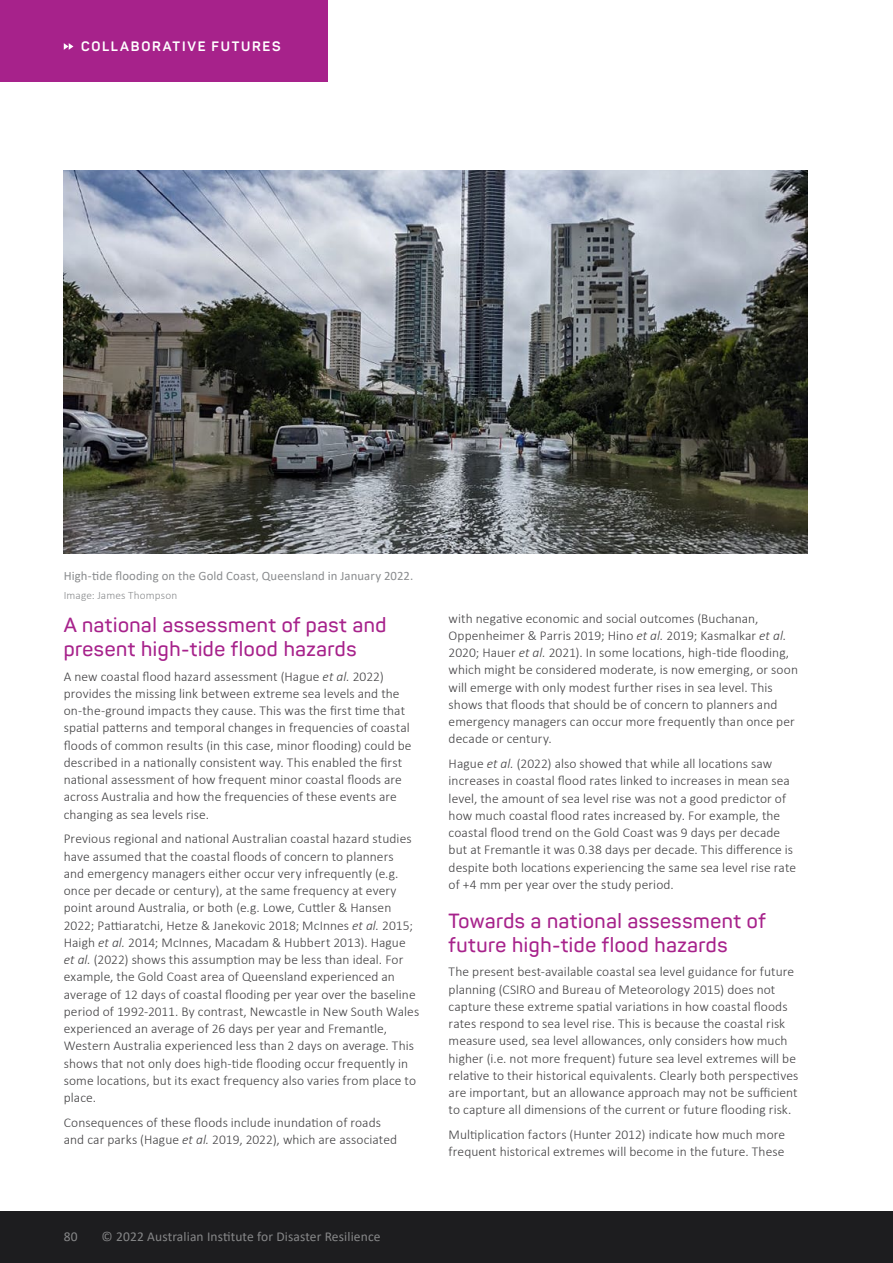
<style>
.page{position:relative;width:893px;height:1263px;background:#fff}
.page>*{position:absolute;margin:0;border:0;box-sizing:border-box;transform-origin:0 0}
.t1{font:600 20.25px/24px "Panton";letter-spacing:.03em;color:#a7228b}
.t2{font:300 13.5px/17.2px "Calibri";letter-spacing:.005em;color:#414042}
.t3{font:13.5px "Calibri";letter-spacing:.01em;color:#868788}
.t4{font:700 13.5px "Panton";letter-spacing:.13em;color:#fff}
.t5{font:12.75px "Calibri";letter-spacing:.01em;color:#8a8c8e}
.t6{font:300 11.25px "Calibri";letter-spacing:.015em;color:#8a8c8e}
.s1{font-style:italic}
</style>
<div class="page">
<div style="left:0;top:1212px;width:893px;height:51px;background:#1d1d1f"></div>
<img style="left:64px;top:170px;width:744px;height:384px">
<div style="left:0;top:0;width:327px;height:81px;background:#a7228b"></div>
<svg style="left:64px;top:43px;width:9px;height:7px"></svg>
<p class="t4" style="left:81px;top:38px;width:201px">COLLABORATIVE FUTURES</p>
<p class="t5" style="left:64px;top:567px;width:351px">High-tide flooding on the Gold Coast, Queensland in January 2022.</p>
<p class="t6" style="left:64px;top:588px;width:115px">Image: James Thompson</p>
<h1 class="t1" style="left:64px;top:613px;width:324px">A national assessment of past and present high-tide flood hazards</h1>
<p class="t2" style="left:64px;top:667px;width:349px">A new coastal flood hazard assessment (Hague <span class="s1">et al.</span> 2022) provides the missing link between extreme sea levels and the on-the-ground impacts they cause. This was the first time that spatial patterns and temporal changes in frequencies of coastal floods of common results (in this case, minor flooding) could be described in a nationally consistent way. This enabled the first national assessment of how frequent minor coastal floods are across Australia and how the frequencies of these events are changing as sea levels rise.</p>
<p class="t2" style="left:64px;top:830px;width:357px">Previous regional and national Australian coastal hazard studies have assumed that the coastal floods of concern to planners<br>and emergency managers either occur very infrequently (e.g. once per decade or century), at the same frequency at every point around Australia, or both (e.g. Lowe, Cuttler &amp; Hansen 2022; Pattiaratchi, Hetze &amp; Janekovic 2018; McInnes <span class="s1">et al.</span> 2015; Haigh <span class="s1">et al.</span> 2014; McInnes, Macadam &amp; Hubbert 2013). Hague <span class="s1">et al.</span> (2022) shows this assumption may be less than ideal. For example, the Gold Coast area of Queensland experienced an average of 12 days of coastal flooding per year over the baseline period of 1992-2011. By contrast, Newcastle in New South Wales experienced an average of 26 days per year and Fremantle, Western Australia experienced less than 2 days on average. This shows that not only does high-tide flooding occur frequently in some locations, but its exact frequency also varies from place to place.</p>
<p class="t2" style="left:64px;top:1114px;width:335px">Consequences of these floods include inundation of roads and car parks (Hague <span class="s1">et al.</span> 2019, 2022), which are associated</p>
<p class="t3" style="left:64px;top:1227px;width:15px">80</p>
<p class="t3" style="left:102px;top:1227px;width:280px">© 2022 Australian Institute for Disaster Resilience</p>
<p class="t2" style="left:449px;top:609px;width:351px">with negative economic and social outcomes (Buchanan, Oppenheimer &amp; Parris 2019; Hino <span class="s1">et al.</span> 2019; Kasmalkar <span class="s1">et al.<br></span>2020; Hauer <span class="s1">et al.</span> 2021). In some locations, high-tide flooding, which might be considered moderate, is now emerging, or soon will emerge with only modest further rises in sea level. This shows that floods that should be of concern to planners and emergency managers can occur more frequently than once per decade or century.</p>
<p class="t2" style="left:449px;top:755px;width:349px">Hague <span class="s1">et al.</span> (2022) also showed that while all locations saw increases in coastal flood rates linked to increases in mean sea level, the amount of sea level rise was not a good predictor of how much coastal flood rates increased by. For example, the coastal flood trend on the Gold Coast was 9 days per decade but at Fremantle it was 0.38 days per decade. This difference is despite both locations experiencing the same sea level rise rate of +4 mm per year over the study period.</p>
<h1 class="t1" style="left:449px;top:908px;width:318px">Towards a national assessment of future high-tide flood hazards</h1>
<p class="t2" style="left:449px;top:963px;width:351px">The present best-available coastal sea level guidance for future planning (CSIRO and Bureau of Meteorology 2015) does not capture these extreme spatial variations in how coastal floods rates respond to sea level rise. This is because the coastal risk measure used, sea level allowances, only considers how much higher (i.e. not more frequent) future sea level extremes will be relative to their historical equivalents. Clearly both perspectives are important, but an allowance approach may not be sufficient to capture all dimensions of the current or future flooding risk.</p>
<p class="t2" style="left:449px;top:1126px;width:338px">Multiplication factors (Hunter 2012) indicate how much more frequent historical extremes will become in the future. These</p>
</div>
